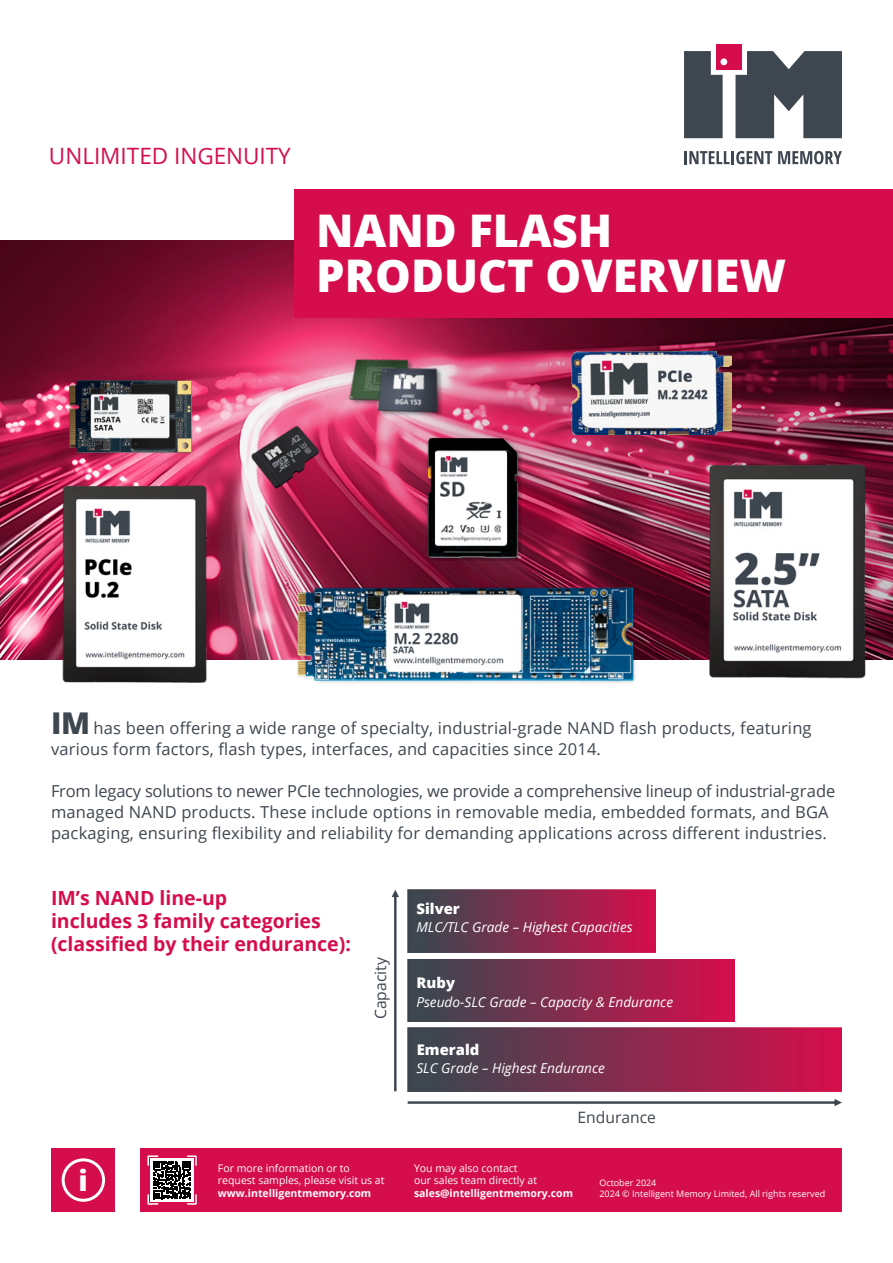
<style>
.page{position:relative;width:893px;height:1263px;background:#fff}
.page>*{position:absolute;margin:0;border:0;box-sizing:border-box;transform-origin:0 0}
.t1{font:800 45px/45px "Open Sans";color:#fff}
.t2{font:800 28.5px "Open Sans";color:#fff}
.t3{font:22.5px "Open Sans";color:#d60d4c}
.t4{font:700 19.5px/23.4px "Open Sans";color:#d60d4c}
.t5{font:16.5px/21px "Open Sans";letter-spacing:.01em;color:#3e464f}
.t6{font:15.6px "Open Sans";color:#3e464f}
.t7{font:800 14.7px "Open Sans";color:#fff}
.t8{font:italic 13.65px "Open Sans";color:#fff}
.t9{font:10.5px/12.6px "Open Sans";color:#fff}
.t10{font:700 10.5px "Open Sans";color:#fff}
.t11{font:9px/10.8px "Open Sans";color:#fff}
.s1{font-weight:800;font-size:30px}
</style>
<div class="page">
<div style="left:140px;top:1148px;width:702px;height:64px;background:#d60d4c"></div>
<svg style="left:147px;top:1155px;width:50px;height:50px"></svg>
<div style="left:51px;top:1148px;width:64px;height:64px;background:#d60d4c"></div>
<div style="left:62px;top:1158px;width:43px;height:44px;border:3px solid #fff;border-radius:50%"></div>
<svg style="left:735px;top:51px;width:107px;height:87px"></svg>
<svg style="left:684px;top:51px;width:39px;height:87px;background:#485058"></svg>
<div style="left:716px;top:44px;width:26px;height:26px;background:#d60d4c"></div>
<div style="left:720px;top:58px;width:7px;height:7px;background:#fff;border-radius:50%"></div>
<svg style="left:684px;top:151px;width:88px;height:13px"></svg>
<svg style="left:778px;top:151px;width:64px;height:13px"></svg>
<img style="left:0;top:241px;width:893px;height:419px">
<div style="left:294px;top:190px;width:599px;height:128px;background:#d60d4c"></div>
<img style="left:247px;top:423px;width:78px;height:70px">
<img style="left:295px;top:584px;width:343px;height:99px">
<img style="left:571px;top:352px;width:160px;height:83px">
<img style="left:45px;top:475px;width:176px;height:208px">
<img style="left:697px;top:453px;width:176px;height:226px">
<img style="left:423px;top:436px;width:99px;height:125px">
<img style="left:64px;top:369px;width:132px;height:94px">
<img style="left:345px;top:351px;width:101px;height:72px">
<svg style="left:392px;top:890px;width:7px;height:201px"></svg>
<svg style="left:408px;top:1099px;width:434px;height:7px"></svg>
<img style="left:408px;top:890px;width:248px;height:62px">
<img style="left:408px;top:959px;width:327px;height:63px">
<img style="left:408px;top:1028px;width:433px;height:63px">
<h3 class="t3" style="left:49px;top:141px;width:243px">UNLIMITED INGENUITY</h3>
<h1 class="t1" style="left:316px;top:206px;width:471px">NAND FLASH<br>PRODUCT OVERVIEW</h1>
<p class="t5" style="left:51px;top:717px;width:762px"><span class="s1">IM</span> has been offering a wide range of specialty, industrial-grade NAND flash products, featuring various form factors, flash types, interfaces, and capacities since 2014.</p>
<p class="t5" style="left:51px;top:780px;width:786px">From legacy solutions to newer PCIe technologies, we provide a comprehensive lineup of industrial-grade managed NAND products. These include options in removable media, embedded formats, and BGA packaging, ensuring flexibility and reliability for demanding applications across different industries.</p>
<p class="t4" style="left:51px;top:885px;width:301px">IM’s NAND line-up<br>includes 3 family categories (classified by their endurance):</p>
<p class="t6" style="left:370px;top:1019px;width:63px;rotate:-90deg">Capacity</p>
<h2 class="t2" style="left:79px;top:1159px;width:11px">i</h2>
<p class="t9" style="left:218px;top:1161px;width:168px">For more information or to request samples, please visit us at</p>
<p class="t10" style="left:218px;top:1185px;width:155px">www.intelligentmemory.com</p>
<p class="t7" style="left:417px;top:898px;width:45px">Silver</p>
<p class="t8" style="left:416px;top:918px;width:218px">MLC/TLC Grade – Highest Capacities</p>
<p class="t7" style="left:417px;top:971px;width:40px">Ruby</p>
<p class="t8" style="left:416px;top:992px;width:258px">Pseudo-SLC Grade – Capacity &amp; Endurance</p>
<p class="t7" style="left:417px;top:1038px;width:64px">Emerald</p>
<p class="t8" style="left:416px;top:1058px;width:190px">SLC Grade – Highest Endurance</p>
<p class="t6" style="left:577px;top:1106px;width:80px">Endurance</p>
<p class="t9" style="left:414px;top:1161px;width:125px">You may also contact our sales team directly at</p>
<p class="t10" style="left:414px;top:1185px;width:160px">sales@intelligentmemory.com</p>
<p class="t11" style="left:599px;top:1177px;width:227px">October 2024<br>2024 © Intelligent Memory Limited, All rights reserved</p>
</div>
